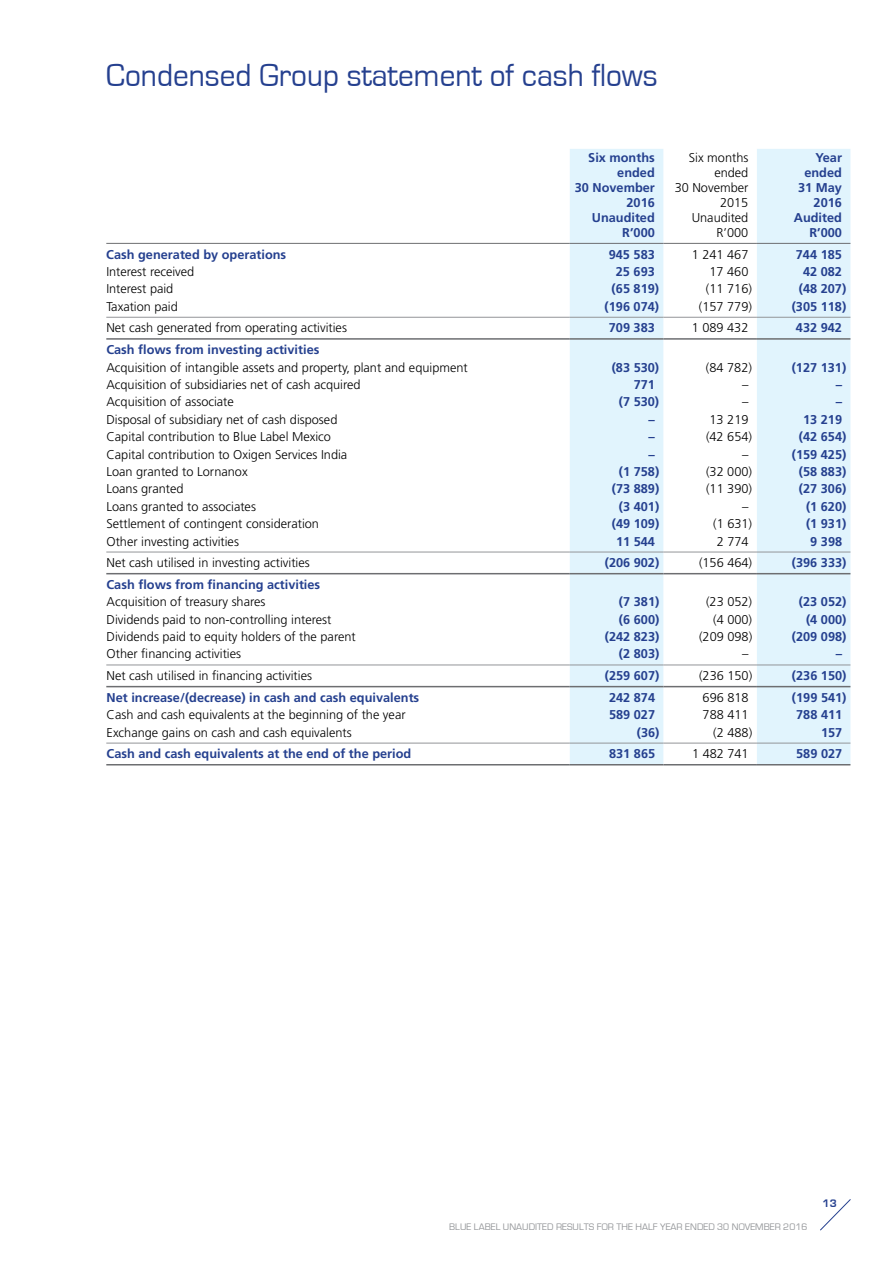
<style>
.page{position:relative;width:893px;height:1263px;background:#fff}
.page>*{position:absolute;margin:0;border:0;box-sizing:border-box;transform-origin:0 0}
.t1{font:33px "Eurostile";color:#25408f;scale:.95 1}
.t2{font:300 12.75px/15px "Frutiger LT Std";color:#000;text-align:right}
.t3{font:700 12.75px/15px "Frutiger LT Std";color:#25408f;text-align:right}
.t4{font:700 11.25px "Eurostile";color:#25408f}
.t5{font:9.75px "Eurostile";letter-spacing:.005em;color:#939598}
</style>
<div class="page">
<svg style="left:820px;top:1199px;width:31px;height:32px"></svg>
<svg style="left:570px;top:149px;width:280px;height:615px;fill:#e1f4fd"></svg>
<hr style="left:106px;top:243px;width:464px;height:1px;background:#6d6e71">
<hr style="left:570px;top:243px;width:93px;height:1px;background:#6d6e71">
<hr style="left:663px;top:243px;width:94px;height:1px;background:#6d6e71">
<hr style="left:757px;top:243px;width:93px;height:1px;background:#6d6e71">
<hr style="left:106px;top:317px;width:464px;height:1px;background:#939598">
<hr style="left:570px;top:317px;width:93px;height:1px;background:#939598">
<hr style="left:663px;top:317px;width:94px;height:1px;background:#939598">
<hr style="left:757px;top:317px;width:93px;height:1px;background:#939598">
<hr style="left:106px;top:338px;width:464px;height:2px;background:#6d6e71">
<hr style="left:570px;top:338px;width:93px;height:2px;background:#6d6e71">
<hr style="left:663px;top:338px;width:94px;height:2px;background:#6d6e71">
<hr style="left:757px;top:338px;width:93px;height:2px;background:#6d6e71">
<hr style="left:106px;top:552px;width:464px;height:1px;background:#939598">
<hr style="left:570px;top:552px;width:93px;height:1px;background:#939598">
<hr style="left:663px;top:552px;width:94px;height:1px;background:#939598">
<hr style="left:757px;top:552px;width:93px;height:1px;background:#939598">
<hr style="left:106px;top:573px;width:464px;height:1px;background:#6d6e71">
<hr style="left:570px;top:573px;width:93px;height:1px;background:#6d6e71">
<hr style="left:663px;top:573px;width:94px;height:1px;background:#6d6e71">
<hr style="left:757px;top:573px;width:93px;height:1px;background:#6d6e71">
<hr style="left:106px;top:665px;width:464px;height:1px;background:#939598">
<hr style="left:570px;top:665px;width:93px;height:1px;background:#939598">
<hr style="left:663px;top:665px;width:94px;height:1px;background:#939598">
<hr style="left:757px;top:665px;width:93px;height:1px;background:#939598">
<hr style="left:106px;top:686px;width:464px;height:1px;background:#6d6e71">
<hr style="left:570px;top:686px;width:93px;height:1px;background:#6d6e71">
<hr style="left:663px;top:686px;width:94px;height:1px;background:#6d6e71">
<hr style="left:757px;top:686px;width:93px;height:1px;background:#6d6e71">
<hr style="left:106px;top:743px;width:464px;height:1px;background:#939598">
<hr style="left:570px;top:743px;width:93px;height:1px;background:#939598">
<hr style="left:663px;top:743px;width:94px;height:1px;background:#939598">
<hr style="left:757px;top:743px;width:93px;height:1px;background:#939598">
<hr style="left:106px;top:764px;width:464px;height:1px;background:#6d6e71">
<hr style="left:570px;top:764px;width:93px;height:1px;background:#6d6e71">
<hr style="left:663px;top:764px;width:94px;height:1px;background:#6d6e71">
<hr style="left:757px;top:764px;width:93px;height:1px;background:#6d6e71">
<h1 class="t1" style="left:106px;top:57px;width:582px">Condensed Group statement of cash flows</h1>
<p class="t3" style="left:575px;top:150px;width:82px">Six months ended<br>30 November<br>2016<br>Unaudited<br>R’000</p>
<p class="t2" style="left:675px;top:150px;width:75px">Six months ended<br>30 November<br>2015<br>Unaudited<br>R’000</p>
<p class="t3" style="left:794px;top:150px;width:50px">Year ended<br>31 May<br>2016<br>Audited<br>R’000</p>
<p class="t3" style="left:106px;top:247px;width:181px">Cash generated by operations</p>
<p class="t3" style="left:609px;top:247px;width:48px">945 583</p>
<p class="t2" style="left:692px;top:247px;width:58px">1 241 467</p>
<p class="t3" style="left:796px;top:247px;width:48px">744 185</p>
<p class="t2" style="left:106px;top:264px;width:90px">Interest received</p>
<p class="t3" style="left:616px;top:264px;width:40px">25 693</p>
<p class="t2" style="left:709px;top:264px;width:40px">17 460</p>
<p class="t3" style="left:803px;top:264px;width:40px">42 082</p>
<p class="t2" style="left:106px;top:282px;width:69px">Interest paid</p>
<p class="t3" style="left:612px;top:281px;width:49px">(65 819)</p>
<p class="t2" style="left:706px;top:282px;width:48px">(11 716)</p>
<p class="t3" style="left:799px;top:281px;width:49px">(48 207)</p>
<p class="t2" style="left:106px;top:299px;width:73px">Taxation paid</p>
<p class="t3" style="left:605px;top:299px;width:56px">(196 074)</p>
<p class="t2" style="left:699px;top:299px;width:55px">(157 779)</p>
<p class="t3" style="left:792px;top:299px;width:56px">(305 118)</p>
<p class="t2" style="left:106px;top:321px;width:242px">Net cash generated from operating activities</p>
<p class="t3" style="left:609px;top:321px;width:48px">709 383</p>
<p class="t2" style="left:692px;top:321px;width:58px">1 089 432</p>
<p class="t3" style="left:796px;top:321px;width:48px">432 942</p>
<p class="t3" style="left:106px;top:342px;width:215px">Cash flows from investing activities</p>
<p class="t2" style="left:106px;top:360px;width:363px">Acquisition of intangible assets and property, plant and equipment</p>
<p class="t3" style="left:612px;top:360px;width:49px">(83 530)</p>
<p class="t2" style="left:706px;top:360px;width:48px">(84 782)</p>
<p class="t3" style="left:792px;top:360px;width:56px">(127 131)</p>
<p class="t2" style="left:106px;top:377px;width:256px">Acquisition of subsidiaries net of cash acquired</p>
<p class="t3" style="left:634px;top:377px;width:23px">771</p>
<p class="t2" style="left:742px;top:377px;width:8px">–</p>
<p class="t3" style="left:836px;top:377px;width:8px">–</p>
<p class="t2" style="left:106px;top:395px;width:129px">Acquisition of associate</p>
<p class="t3" style="left:619px;top:394px;width:42px">(7 530)</p>
<p class="t2" style="left:742px;top:395px;width:8px">–</p>
<p class="t3" style="left:836px;top:394px;width:8px">–</p>
<p class="t2" style="left:106px;top:412px;width:232px">Disposal of subsidiary net of cash disposed</p>
<p class="t3" style="left:649px;top:412px;width:8px">–</p>
<p class="t2" style="left:709px;top:412px;width:40px">13 219</p>
<p class="t3" style="left:803px;top:412px;width:40px">13 219</p>
<p class="t2" style="left:106px;top:429px;width:226px">Capital contribution to Blue Label Mexico</p>
<p class="t3" style="left:649px;top:429px;width:8px">–</p>
<p class="t2" style="left:706px;top:429px;width:48px">(42 654)</p>
<p class="t3" style="left:799px;top:429px;width:49px">(42 654)</p>
<p class="t2" style="left:106px;top:447px;width:242px">Capital contribution to Oxigen Services India</p>
<p class="t3" style="left:649px;top:447px;width:8px">–</p>
<p class="t2" style="left:742px;top:447px;width:8px">–</p>
<p class="t3" style="left:792px;top:447px;width:56px">(159 425)</p>
<p class="t2" style="left:106px;top:464px;width:143px">Loan granted to Lornanox</p>
<p class="t3" style="left:619px;top:464px;width:42px">(1 758)</p>
<p class="t2" style="left:706px;top:464px;width:48px">(32 000)</p>
<p class="t3" style="left:799px;top:464px;width:49px">(58 883)</p>
<p class="t2" style="left:106px;top:482px;width:79px">Loans granted</p>
<p class="t3" style="left:612px;top:481px;width:49px">(73 889)</p>
<p class="t2" style="left:706px;top:482px;width:48px">(11 390)</p>
<p class="t3" style="left:799px;top:481px;width:49px">(27 306)</p>
<p class="t2" style="left:106px;top:499px;width:151px">Loans granted to associates</p>
<p class="t3" style="left:619px;top:499px;width:42px">(3 401)</p>
<p class="t2" style="left:742px;top:499px;width:8px">–</p>
<p class="t3" style="left:806px;top:499px;width:42px">(1 620)</p>
<p class="t2" style="left:106px;top:516px;width:214px">Settlement of contingent consideration</p>
<p class="t3" style="left:612px;top:516px;width:49px">(49 109)</p>
<p class="t2" style="left:713px;top:516px;width:40px">(1 631)</p>
<p class="t3" style="left:806px;top:516px;width:42px">(1 931)</p>
<p class="t2" style="left:107px;top:534px;width:134px">Other investing activities</p>
<p class="t3" style="left:616px;top:534px;width:40px">11 544</p>
<p class="t2" style="left:717px;top:534px;width:33px">2 774</p>
<p class="t3" style="left:810px;top:534px;width:33px">9 398</p>
<p class="t2" style="left:107px;top:555px;width:205px">Net cash utilised in investing activities</p>
<p class="t3" style="left:605px;top:555px;width:56px">(206 902)</p>
<p class="t2" style="left:699px;top:555px;width:55px">(156 464)</p>
<p class="t3" style="left:792px;top:555px;width:56px">(396 333)</p>
<p class="t3" style="left:107px;top:577px;width:215px">Cash flows from financing activities</p>
<p class="t2" style="left:107px;top:594px;width:160px">Acquisition of treasury shares</p>
<p class="t3" style="left:619px;top:594px;width:42px">(7 381)</p>
<p class="t2" style="left:706px;top:594px;width:48px">(23 052)</p>
<p class="t3" style="left:799px;top:594px;width:49px">(23 052)</p>
<p class="t2" style="left:107px;top:612px;width:226px">Dividends paid to non-controlling interest</p>
<p class="t3" style="left:619px;top:612px;width:42px">(6 600)</p>
<p class="t2" style="left:713px;top:612px;width:40px">(4 000)</p>
<p class="t3" style="left:806px;top:612px;width:42px">(4 000)</p>
<p class="t2" style="left:107px;top:629px;width:251px">Dividends paid to equity holders of the parent</p>
<p class="t3" style="left:605px;top:629px;width:56px">(242 823)</p>
<p class="t2" style="left:699px;top:629px;width:55px">(209 098)</p>
<p class="t3" style="left:792px;top:629px;width:56px">(209 098)</p>
<p class="t2" style="left:107px;top:647px;width:136px">Other financing activities</p>
<p class="t3" style="left:619px;top:647px;width:42px">(2 803)</p>
<p class="t2" style="left:742px;top:647px;width:8px">–</p>
<p class="t3" style="left:836px;top:647px;width:8px">–</p>
<p class="t2" style="left:107px;top:668px;width:207px">Net cash utilised in financing activities</p>
<p class="t3" style="left:605px;top:668px;width:56px">(259 607)</p>
<p class="t2" style="left:699px;top:668px;width:55px">(236 150)</p>
<p class="t3" style="left:792px;top:668px;width:56px">(236 150)</p>
<p class="t3" style="left:107px;top:690px;width:314px">Net increase/(decrease) in cash and cash equivalents</p>
<p class="t3" style="left:609px;top:690px;width:48px">242 874</p>
<p class="t2" style="left:703px;top:690px;width:48px">696 818</p>
<p class="t3" style="left:792px;top:690px;width:56px">(199 541)</p>
<p class="t2" style="left:107px;top:707px;width:300px">Cash and cash equivalents at the beginning of the year</p>
<p class="t3" style="left:609px;top:707px;width:48px">589 027</p>
<p class="t2" style="left:703px;top:707px;width:48px">788 411</p>
<p class="t3" style="left:796px;top:707px;width:48px">788 411</p>
<p class="t2" style="left:107px;top:725px;width:247px">Exchange gains on cash and cash equivalents</p>
<p class="t3" style="left:637px;top:725px;width:24px">(36)</p>
<p class="t2" style="left:713px;top:725px;width:40px">(2 488)</p>
<p class="t3" style="left:821px;top:725px;width:23px">157</p>
<p class="t3" style="left:107px;top:746px;width:306px">Cash and cash equivalents at the end of the period</p>
<p class="t3" style="left:609px;top:746px;width:48px">831 865</p>
<p class="t2" style="left:692px;top:746px;width:58px">1 482 741</p>
<p class="t3" style="left:796px;top:746px;width:48px">589 027</p>
<p class="t5" style="left:449px;top:1221px;width:360px">BLUE LABEL UNAUDITED RESULTS FOR THE HALF YEAR ENDED 30 NOVEMBER 2016</p>
<p class="t4" style="left:823px;top:1197px;width:16px">13</p>
</div>
